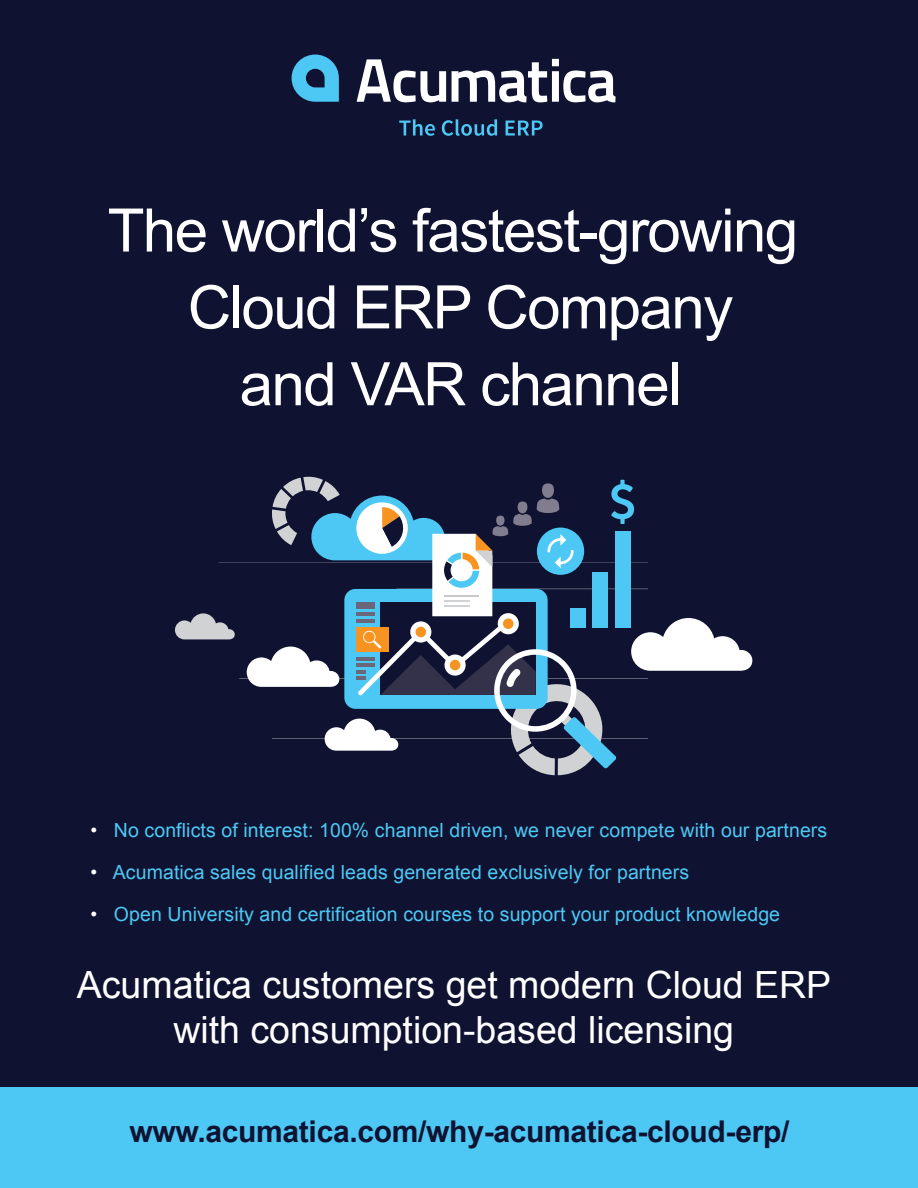
<style>
.page{position:relative;width:918px;height:1188px;background:#0f1331}
.page>*{position:absolute;margin:0;border:0;box-sizing:border-box;transform-origin:0 0}
.t1{font:60px/76.8px "Arial";letter-spacing:-.025em;color:#fff;text-align:center}
.t2{font:37.5px/45px "Arial";color:#fff;text-align:center}
.t3{font:700 30px "Arial";letter-spacing:-.01em;color:#0f1331}
.t4{font:19.5px "Arial";letter-spacing:.005em;color:#4dc8f4}
.s1{color:#fff}
</style>
<div class="page">
<div style="left:0;top:1088px;width:918px;height:100px;background:#4dc8f4"></div>
<svg style="left:292px;top:55px;width:47px;height:47px"></svg>
<svg style="left:357px;top:59px;width:89px;height:43px"></svg>
<svg style="left:452px;top:59px;width:164px;height:43px"></svg>
<svg style="left:399px;top:119px;width:36px;height:17px"></svg>
<svg style="left:442px;top:119px;width:55px;height:17px"></svg>
<svg style="left:506px;top:121px;width:37px;height:15px"></svg>
<svg style="left:175px;top:476px;width:577px;height:299px"></svg>
<h1 class="t1" style="left:108px;top:193px;width:692px">The world’s fastest-growing<br>Cloud ERP Company<br>and VAR channel</h1>
<p class="t4" style="left:90px;top:818px;width:738px"><span class="s1">•</span> No conflicts of interest: 100% channel driven, we never compete with our partners</p>
<p class="t4" style="left:90px;top:860px;width:600px"><span class="s1">•</span> Acumatica sales qualified leads generated exclusively for partners</p>
<p class="t4" style="left:90px;top:902px;width:691px"><span class="s1">•</span> Open University and certification courses to support your product knowledge</p>
<h2 class="t2" style="left:77px;top:963px;width:756px">Acumatica customers get modern Cloud ERP with consumption-based licensing</h2>
<h3 class="t3" style="left:129px;top:1112px;width:662px">www.acumatica.com/why-acumatica-cloud-erp/</h3>
</div>
